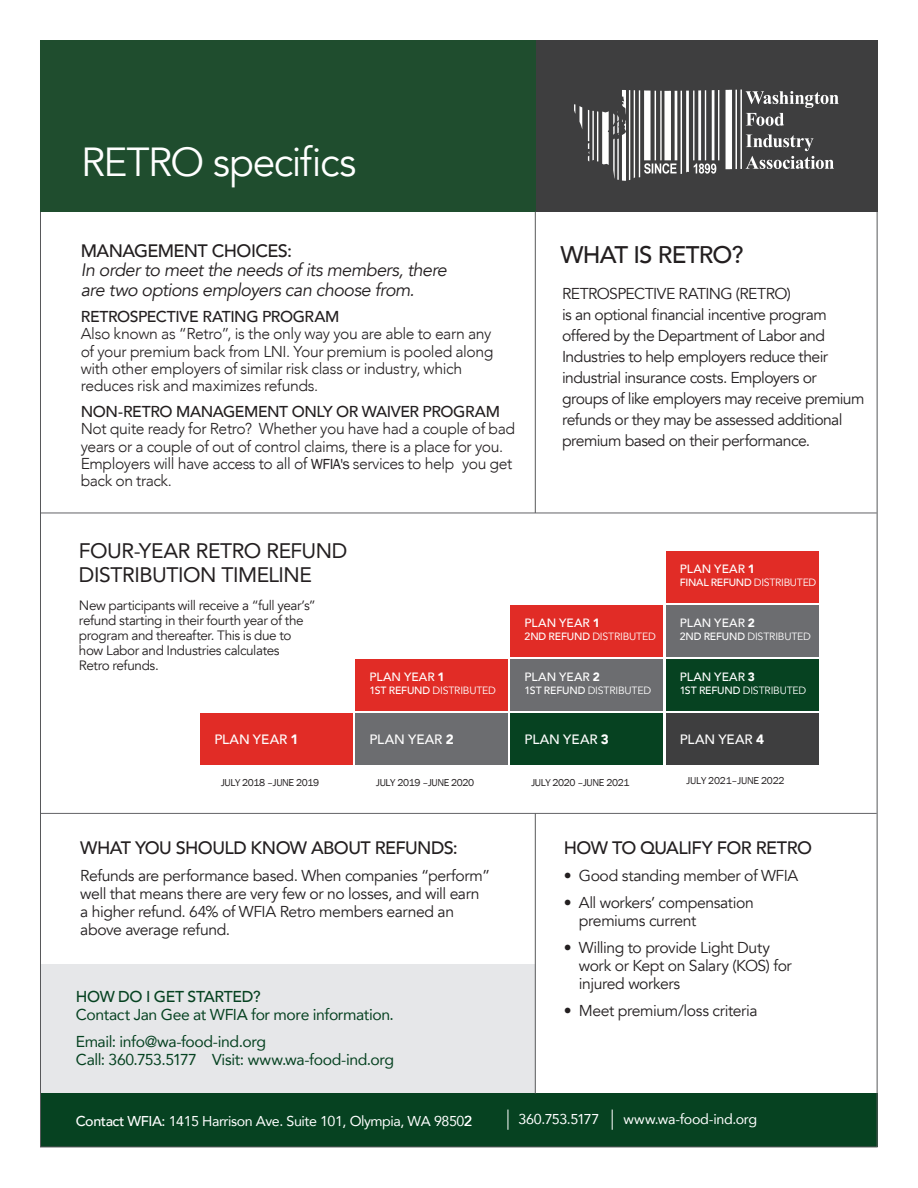
<style>
.page{position:relative;width:918px;height:1188px;background:#fff}
.page>*{position:absolute;margin:0;border:0;box-sizing:border-box;transform-origin:0 0}
.t1{font:40.5px "Avenir";letter-spacing:-.035em;color:#fff}
.t2{font:500 24px "Avenir";letter-spacing:-.03em;color:#231f20}
.t3{font:21px/24px "Avenir";letter-spacing:-.02em;color:#231f20}
.t4{font:italic 18px/19.5px "Avenir";letter-spacing:-.03em;color:#231f20}
.t5{font:500 18px "Avenir";letter-spacing:-.03em;color:#231f20}
.t6{font:15.75px/21px "Avenir";letter-spacing:-.03em;color:#231f20}
.t7{font:300 15.75px/17.2px "Avenir";letter-spacing:-.03em;color:#231f20}
.t8{font:15.75px/18px "Avenir";letter-spacing:-.025em;color:#064221}
.t9{font:14.25px "Avenir";letter-spacing:-.03em;color:#fff}
.t10{font:13.5px/15px "Avenir";letter-spacing:-.03em;color:#231f20}
.t11{font:500 13.5px "Avenir";letter-spacing:-.005em;color:#fff}
.t12{font:500 12px "Avenir";color:#fff}
.t13{font:10.5px "Avenir";letter-spacing:-.02em;color:#fff}
.t14{font:500 10.5px "Avenir";letter-spacing:-.02em;color:#fff}
.t15{font:10.35px "Franklin Gothic";letter-spacing:-.035em;color:#231f20}
.s1{font-weight:500;font-style:normal}
.s2{font-weight:500}
.s3{font-family:"Franklin Gothic";font-weight:400;font-size:15px}
.s4{font-weight:900}
.s5{font-weight:400}
</style>
<div class="page">
<div style="left:40px;top:964px;width:495px;height:183px;background:#e6e7e9"></div>
<div style="left:40px;top:1094px;width:838px;height:53px;background:#064221"></div>
<div style="left:40px;top:40px;width:838px;height:172px;background:#1f4d2e"></div>
<div style="left:536px;top:40px;width:342px;height:172px;background:#3e3e3f"></div>
<img style="left:574px;top:89px;width:265px;height:92px">
<hr style="left:535px;top:813px;width:1px;height:280px;background:#57585a">
<hr style="left:535px;top:212px;width:1px;height:301px;background:#57585a">
<hr style="left:41px;top:513px;width:836px;height:1px;background:#636366">
<hr style="left:41px;top:813px;width:836px;height:1px;background:#636366">
<svg style="left:508px;top:1110px;width:1px;height:20px"></svg>
<svg style="left:612px;top:1110px;width:1px;height:20px"></svg>
<div style="left:356px;top:659px;width:152px;height:51px;background:#e12c26"></div>
<div style="left:666px;top:659px;width:152px;height:51px;background:#064221"></div>
<div style="left:666px;top:605px;width:152px;height:51px;background:#6c6d70"></div>
<div style="left:511px;top:659px;width:152px;height:51px;background:#6c6d70"></div>
<div style="left:511px;top:605px;width:152px;height:51px;background:#e12c26"></div>
<div style="left:666px;top:551px;width:152px;height:51px;background:#e12c26"></div>
<div style="left:356px;top:713px;width:152px;height:51px;background:#6c6d70"></div>
<div style="left:666px;top:713px;width:152px;height:51px;background:#3e3e3f"></div>
<div style="left:201px;top:713px;width:152px;height:51px;background:#e12c26"></div>
<div style="left:511px;top:713px;width:152px;height:51px;background:#064221"></div>
<p class="t1" style="left:81px;top:137px;width:277px">RETRO specifics</p>
<p class="t4" style="left:81px;top:241px;width:368px"><span class="s1">MANAGEMENT CHOICES:<br></span>In order to meet the needs of its members, there are two options employers can choose from.</p>
<p class="t7" style="left:81px;top:308px;width:414px"><span class="s2">RETROSPECTIVE RATING PROGRAM<br></span>Also known as “Retro”, is the only way you are able to earn any of your premium back from LNI. Your premium is pooled along with other employers of similar risk class or industry, which reduces risk and maximizes refunds.</p>
<p class="t7" style="left:81px;top:403px;width:436px"><span class="s2">NON-RETRO MANAGEMENT ONLY OR WAIVER PROGRAM </span>Not quite ready for Retro? Whether you have had a couple of bad years or a couple of out of control claims, there is a place for you.<br>Employers will have access to all of <span class="s3">WFIA's</span> services to help you get back on track.</p>
<p class="t2" style="left:561px;top:234px;width:184px">WHAT IS RETRO?</p>
<p class="t6" style="left:562px;top:283px;width:304px">RETROSPECTIVE RATING (RETRO)<br>is an optional financial incentive program offered by the Department of Labor and Industries to help employers reduce their industrial insurance costs. Employers or groups of like employers may receive premium refunds or they may be assessed additional premium based on their performance.</p>
<p class="t3" style="left:79px;top:538px;width:270px">FOUR-YEAR RETRO REFUND<br>DISTRIBUTION TIMELINE</p>
<p class="t10" style="left:79px;top:598px;width:239px">New participants will receive a “full year’s” refund starting in their fourth year of the program and thereafter. This is due to how Labor and Industries calculates<br>Retro refunds.</p>
<p class="t12" style="left:525px;top:613px;width:77px">PLAN YEAR <span class="s4">1</span></p>
<p class="t13" style="left:525px;top:630px;width:133px"><span class="s2">2ND REFUND</span> DISTRIBUTED</p>
<p class="t12" style="left:680px;top:559px;width:77px">PLAN YEAR <span class="s4">1</span></p>
<p class="t14" style="left:680px;top:574px;width:138px">FINAL REFUND <span class="s5">DISTRIBUTED</span></p>
<p class="t12" style="left:680px;top:613px;width:77px">PLAN YEAR <span class="s4">2</span></p>
<p class="t13" style="left:680px;top:630px;width:133px"><span class="s2">2ND REFUND</span> DISTRIBUTED</p>
<p class="t12" style="left:369px;top:667px;width:77px">PLAN YEAR <span class="s4">1</span></p>
<p class="t12" style="left:680px;top:667px;width:77px">PLAN YEAR <span class="s4">3</span></p>
<p class="t12" style="left:525px;top:667px;width:77px">PLAN YEAR <span class="s4">2</span></p>
<p class="t13" style="left:369px;top:684px;width:128px"><span class="s2">1ST REFUND</span> DISTRIBUTED</p>
<p class="t13" style="left:680px;top:684px;width:128px"><span class="s2">1ST REFUND</span> DISTRIBUTED</p>
<p class="t13" style="left:525px;top:684px;width:128px"><span class="s2">1ST REFUND</span> DISTRIBUTED</p>
<p class="t11" style="left:214px;top:728px;width:86px">PLAN YEAR <span class="s4">1</span></p>
<p class="t11" style="left:369px;top:728px;width:86px">PLAN YEAR <span class="s4">2</span></p>
<p class="t11" style="left:525px;top:728px;width:86px">PLAN YEAR <span class="s4">3</span></p>
<p class="t11" style="left:680px;top:728px;width:86px">PLAN YEAR <span class="s4">4</span></p>
<p class="t15" style="left:221px;top:776px;width:100px">JULY 2018 –JUNE 2019</p>
<p class="t15" style="left:376px;top:776px;width:100px">JULY 2019 –JUNE 2020</p>
<p class="t15" style="left:531px;top:776px;width:100px">JULY 2020 –JUNE 2021</p>
<p class="t15" style="left:687px;top:774px;width:100px">JULY 2021–JUNE 2022</p>
<p class="t5" style="left:80px;top:832px;width:379px">WHAT YOU SHOULD KNOW ABOUT REFUNDS:</p>
<p class="t6" style="left:80px;top:867px;width:411px;line-height:18px">Refunds are performance based. When companies “perform” well that means there are very few or no losses, and will earn a higher refund. 64% of WFIA Retro members earned an above average refund.</p>
<p class="t8" style="left:76px;top:987px;width:320px"><span class="s2">HOW DO I GET STARTED?<br></span>Contact Jan Gee at WFIA for more information.</p>
<p class="t8" style="left:76px;top:1032px;width:320px">Email: info@wa-food-ind.org<br>Call: 360.753.5177 Visit: www.wa-food-ind.org</p>
<p class="t9" style="left:76px;top:1109px;width:398px"><span class="s2">Contact WFIA:</span> 1415 Harrison Ave. Suite 101, Olympia, WA 98502</p>
<p class="t5" style="left:564px;top:832px;width:250px">HOW TO QUALIFY FOR RETRO</p>
<p class="t6" style="left:564px;top:866px;width:236px">• Good standing member of WFIA</p>
<p class="t6" style="left:579px;top:894px;width:176px;line-height:18px;text-indent:-15px">• All workers’ compensation premiums current</p>
<p class="t6" style="left:579px;top:939px;width:215px;line-height:18px;text-indent:-15px">• Willing to provide Light Duty work or Kept on Salary (KOS) for injured workers</p>
<p class="t6" style="left:564px;top:1001px;width:195px">• Meet premium/loss criteria</p>
<p class="t9" style="left:519px;top:1107px;width:82px">360.753.5177</p>
<p class="t9" style="left:624px;top:1107px;width:135px">www.wa-food-ind.org</p>
</div>
